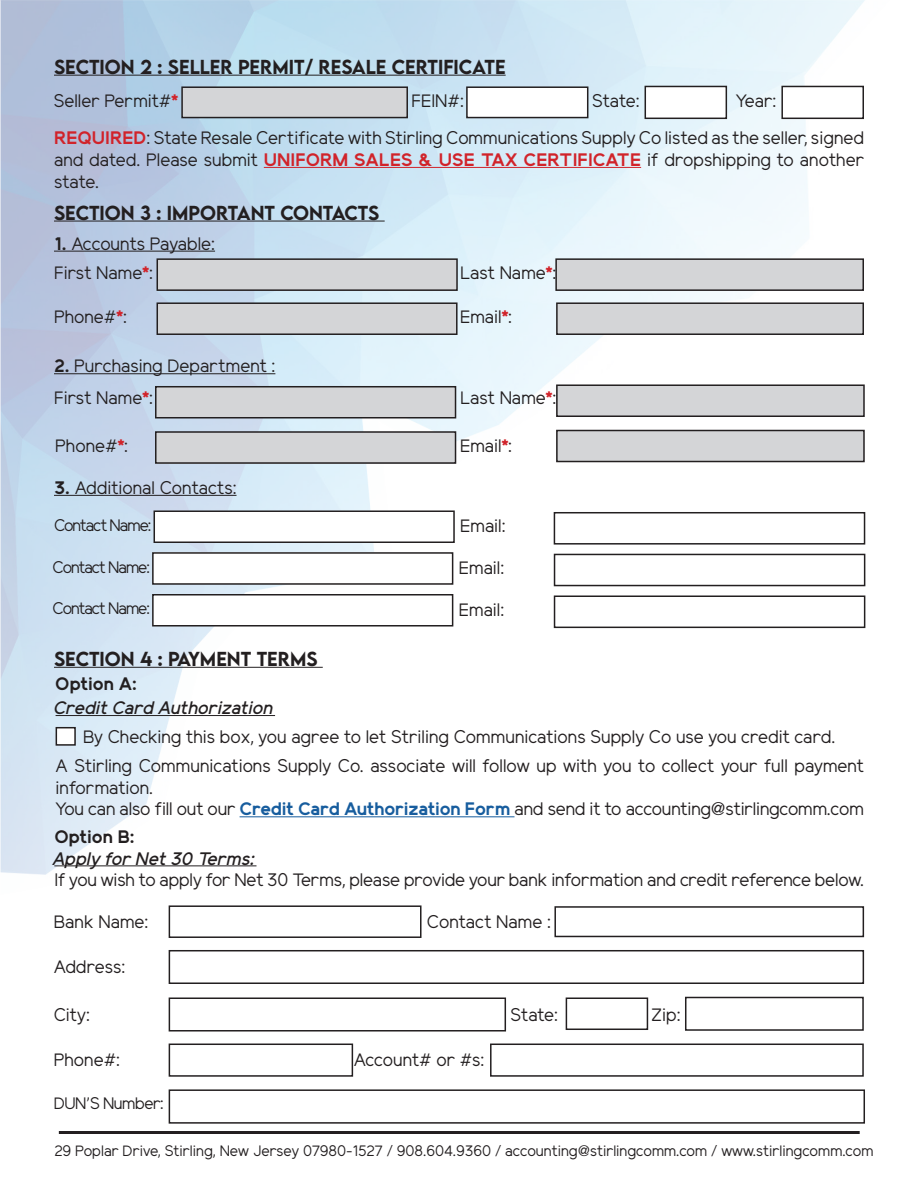
<style>
.page{position:relative;width:918px;height:1188px;background:#fff}
.page>*{position:absolute;margin:0;border:0;box-sizing:border-box;transform-origin:0 0}
.t1{font:18px/21.6px "Elliot Sans";color:#231f20;text-align:justify}
.t2{font:500 18px "LEMONMILK";color:#231f20}
.t3{font:italic 500 18px "Elliot Sans";color:#231f20}
.t4{font:700 18px "Elliot Sans";color:#231f20}
.t5{font:16.5px "Elliot Sans";letter-spacing:-.06em;color:#231f20}
.t6{font:16.5px "Elliot Sans";letter-spacing:-.03em;color:#231f20}
.t7{font:15px "Elliot Sans";color:#231f20}
.s1{font-weight:700;color:#d1232a}
.s2{font-weight:700}
.s3{font-weight:700;color:#175d9e}
</style>
<div class="page">
<hr style="left:59px;top:1131px;width:801px;height:3px;background:#231f20">
<div style="left:169px;top:1044px;width:184px;height:33px;border:2px solid #231f20"></div>
<div style="left:490px;top:1044px;width:374px;height:33px;border:2px solid #231f20"></div>
<hr style="left:54px;top:667px;width:269px;height:1px;background:#231f20">
<div style="left:169px;top:950px;width:695px;height:34px;border:2px solid #231f20"></div>
<div style="left:169px;top:905px;width:253px;height:33px;border:2px solid #231f20"></div>
<div style="left:554px;top:906px;width:310px;height:31px;border:2px solid #231f20"></div>
<div style="left:169px;top:998px;width:337px;height:34px;border:2px solid #231f20"></div>
<div style="left:566px;top:998px;width:82px;height:32px;border:2px solid #231f20"></div>
<div style="left:685px;top:997px;width:179px;height:34px;border:2px solid #231f20"></div>
<div style="left:182px;top:87px;width:225px;height:31px;background:#d4d5d7"></div>
<div style="left:181px;top:86px;width:227px;height:32px;border:2px solid #231f20"></div>
<div style="left:157px;top:259px;width:300px;height:31px;background:#d4d5d7"></div>
<div style="left:157px;top:258px;width:301px;height:33px;border:2px solid #231f20"></div>
<div style="left:156px;top:387px;width:300px;height:31px;background:#d4d5d7"></div>
<div style="left:155px;top:386px;width:301px;height:32px;border:2px solid #231f20"></div>
<div style="left:156px;top:432px;width:300px;height:31px;background:#d4d5d7"></div>
<div style="left:155px;top:431px;width:301px;height:33px;border:2px solid #231f20"></div>
<div style="left:154px;top:510px;width:301px;height:33px;border:2px solid #231f20"></div>
<div style="left:152px;top:552px;width:301px;height:33px;border:2px solid #231f20"></div>
<div style="left:152px;top:594px;width:301px;height:33px;border:2px solid #231f20"></div>
<div style="left:157px;top:303px;width:300px;height:31px;background:#d4d5d7"></div>
<div style="left:157px;top:302px;width:301px;height:33px;border:2px solid #231f20"></div>
<div style="left:557px;top:303px;width:306px;height:31px;background:#d4d5d7"></div>
<div style="left:556px;top:302px;width:308px;height:33px;border:2px solid #231f20"></div>
<div style="left:557px;top:431px;width:307px;height:31px;background:#d4d5d7"></div>
<div style="left:556px;top:430px;width:309px;height:32px;border:2px solid #231f20"></div>
<div style="left:556px;top:259px;width:307px;height:31px;background:#d4d5d7"></div>
<div style="left:555px;top:258px;width:309px;height:33px;border:2px solid #231f20"></div>
<div style="left:554px;top:512px;width:311px;height:33px;border:2px solid #231f20"></div>
<div style="left:554px;top:554px;width:311px;height:32px;border:2px solid #231f20"></div>
<div style="left:554px;top:596px;width:311px;height:32px;border:2px solid #231f20"></div>
<div style="left:557px;top:385px;width:307px;height:31px;background:#d4d5d7"></div>
<div style="left:556px;top:384px;width:309px;height:33px;border:2px solid #231f20"></div>
<div style="left:466px;top:86px;width:122px;height:32px;border:2px solid #231f20"></div>
<div style="left:645px;top:86px;width:82px;height:33px;border:2px solid #231f20"></div>
<div style="left:781px;top:86px;width:83px;height:33px;border:2px solid #231f20"></div>
<hr style="left:54px;top:75px;width:452px;height:1px;background:#231f20">
<hr style="left:54px;top:221px;width:331px;height:1px;background:#231f20">
<hr style="left:54px;top:251px;width:161px;height:1px;background:#231f20">
<hr style="left:54px;top:373px;width:221px;height:1px;background:#231f20">
<hr style="left:54px;top:495px;width:183px;height:1px;background:#231f20">
<hr style="left:264px;top:167px;width:377px;height:1px;background:#d1232a">
<div style="left:56px;top:727px;width:20px;height:19px;border:2px solid #231f20"></div>
<hr style="left:54px;top:865px;width:203px;height:1px;background:#231f20">
<hr style="left:56px;top:715px;width:219px;height:1px;background:#231f20">
<hr style="left:240px;top:816px;width:275px;height:1px;background:#175d9e">
<div style="left:169px;top:1089px;width:696px;height:35px;border:2px solid #231f20"></div>
<p class="t2" style="left:54px;top:55px;width:24px">SECT</p>
<p class="t2" style="left:100px;top:55px;width:396px">ION 2 : SELLER PERMIT/ RESALE CERTIFICATE</p>
<p class="t1" style="left:54px;top:92px;width:126px">Seller Permit#<span class="s1">*</span></p>
<p class="t1" style="left:411px;top:92px;width:54px">FEIN#:</p>
<p class="t1" style="left:592px;top:92px;width:49px">State:</p>
<p class="t1" style="left:736px;top:92px;width:42px">Year:</p>
<p class="t1" style="left:54px;top:130px;width:812px"><span class="s1">REQUIRED</span>: State Resale Certificate with Stirling Communications Supply Co listed as the seller, signed and dated. Please submit <span class="s1">UNIFORM SALES &amp; USE TAX CERTIFICATE</span> if dropshipping to another state.</p>
<p class="t2" style="left:54px;top:201px;width:24px">SECT</p>
<p class="t2" style="left:100px;top:201px;width:195px">ION 3 : IMPORTANT CONT</p>
<p class="t2" style="left:332px;top:201px;width:25px">ACTS</p>
<p class="t1" style="left:54px;top:235px;width:163px"><span class="s2">1.</span> Accounts Payable:</p>
<p class="t1" style="left:54px;top:264px;width:100px">First Name<span class="s1">*</span>:</p>
<p class="t1" style="left:54px;top:308px;width:74px">Phone#<span class="s1">*</span>:</p>
<p class="t1" style="left:54px;top:357px;width:223px"><span class="s2">2.</span> Purchasing Department :</p>
<p class="t1" style="left:54px;top:389px;width:100px">First Name<span class="s1">*</span>:</p>
<p class="t1" style="left:55px;top:437px;width:74px">Phone#<span class="s1">*</span>:</p>
<p class="t1" style="left:54px;top:479px;width:184px"><span class="s2">3.</span> Additional Contacts:</p>
<p class="t5" style="left:54px;top:518px;width:99px">Contact Name:</p>
<p class="t5" style="left:53px;top:560px;width:99px">Contact Name:</p>
<p class="t5" style="left:53px;top:602px;width:99px">Contact Name:</p>
<p class="t2" style="left:54px;top:647px;width:13px">SECT</p>
<p class="t2" style="left:100px;top:647px;width:129px">ION 4 : PAYMENT</p>
<p class="t2" style="left:257px;top:647px;width:61px">TERMS</p>
<p class="t4" style="left:55px;top:676px;width:83px">Option A:</p>
<p class="t1" style="left:460px;top:264px;width:98px">Last Name<span class="s1">*</span>:</p>
<p class="t1" style="left:460px;top:308px;width:53px">Email<span class="s1">*</span>:</p>
<p class="t1" style="left:460px;top:389px;width:98px">Last Name<span class="s1">*</span>:</p>
<p class="t1" style="left:460px;top:437px;width:53px">Email<span class="s1">*</span>:</p>
<p class="t1" style="left:460px;top:518px;width:47px">Email:</p>
<p class="t1" style="left:459px;top:559px;width:47px">Email:</p>
<p class="t1" style="left:459px;top:601px;width:47px">Email:</p>
<p class="t3" style="left:56px;top:700px;width:221px">Credit Card Authorization</p>
<p class="t1" style="left:83px;top:728px;width:754px">By Checking this box, you agree to let Striling Communications Supply Co use you credit card.</p>
<p class="t1" style="left:56px;top:757px;width:810px">A Stirling Communications Supply Co. associate will follow up with you to collect your full payment information.</p>
<p class="t1" style="left:56px;top:801px;width:810px">You can also fill out our <span class="s3">Credit Card Authorization Form</span> and send it to accounting@stirlingcomm.com</p>
<p class="t4" style="left:54px;top:829px;width:82px">Option B:</p>
<p class="t3" style="left:54px;top:850px;width:204px">Apply for Net 30 Terms:</p>
<p class="t1" style="left:54px;top:871px;width:811px">If you wish to apply for Net 30 Terms, please provide your bank information and credit reference below.</p>
<p class="t1" style="left:54px;top:913px;width:96px">Bank Name:</p>
<p class="t1" style="left:427px;top:913px;width:125px">Contact Name :</p>
<p class="t1" style="left:54px;top:958px;width:73px">Address:</p>
<p class="t1" style="left:54px;top:1006px;width:38px">City:</p>
<p class="t1" style="left:511px;top:1006px;width:49px">State:</p>
<p class="t1" style="left:651px;top:1006px;width:31px">Zip:</p>
<p class="t1" style="left:54px;top:1051px;width:68px">Phone#:</p>
<p class="t1" style="left:354px;top:1051px;width:132px">Account# or #s:</p>
<p class="t6" style="left:54px;top:1096px;width:111px">DUN’S Number:</p>
<p class="t7" style="left:54px;top:1144px;width:821px">29 Poplar Drive, Stirling, New Jersey 07980-1527 / 908.604.9360 / accounting@stirlingcomm.com / www.stirlingcomm.com</p>
</div>
